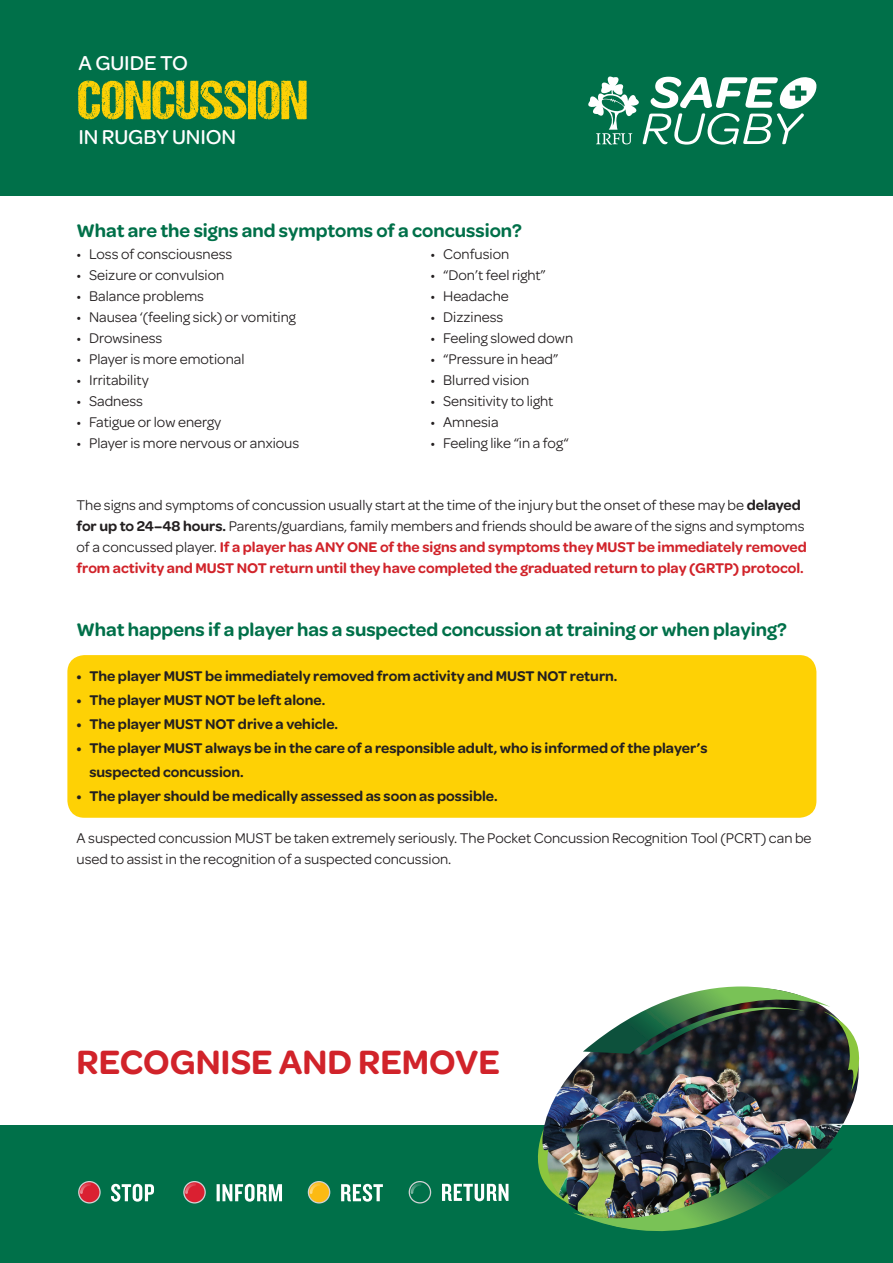
<style>
.page{position:relative;width:893px;height:1263px;background:#fff}
.page>*{position:absolute;margin:0;border:0;box-sizing:border-box;transform-origin:0 0}
.t1{font:600 36px "Omnes";color:#d1232a}
.t2{font:500 21.45px "Omnes";letter-spacing:-.005em;color:#fff}
.t3{font:600 19.5px "Omnes";color:#007049}
.t4{font:15px/21px "Omnes";color:#231f20}
.t5{font:600 15px/24px "Omnes";color:#231f20}
.t6{font:600 15px/21px "Omnes";color:#d1232a}
.s1{font-weight:600}
.s2{font-weight:400;color:#231f20}
</style>
<div class="page">
<div style="left:0;top:0;width:893px;height:196px;background:#007049"></div>
<div style="left:0;top:1126px;width:893px;height:137px;background:#007049"></div>
<svg style="left:588px;top:76px;width:228px;height:69px"></svg>
<svg style="left:111px;top:1184px;width:43px;height:18px"></svg>
<div style="left:79px;top:1181px;width:21px;height:22px;background:#da2031;border-radius:50%"></div>
<div style="left:78px;top:1181px;width:23px;height:22px;border:1px solid #d1d2d4;border-radius:50%"></div>
<svg style="left:79px;top:1181px;width:14px;height:14px"></svg>
<svg style="left:217px;top:1184px;width:65px;height:18px"></svg>
<svg style="left:184px;top:1181px;width:21px;height:22px"></svg>
<div style="left:183px;top:1181px;width:23px;height:22px;border:1px solid #d1d2d4;border-radius:50%"></div>
<svg style="left:184px;top:1181px;width:14px;height:14px"></svg>
<svg style="left:341px;top:1184px;width:42px;height:18px"></svg>
<div style="left:308px;top:1181px;width:22px;height:22px;background:#fcba13;border-radius:50%"></div>
<div style="left:308px;top:1181px;width:22px;height:22px;border:1px solid #d1d2d4;border-radius:50%"></div>
<svg style="left:308px;top:1181px;width:14px;height:14px"></svg>
<svg style="left:442px;top:1184px;width:66px;height:17px"></svg>
<div style="left:409px;top:1181px;width:22px;height:22px;border:1px solid #d1d2d4;border-radius:50%"></div>
<svg style="left:409px;top:1181px;width:14px;height:14px"></svg>
<div style="left:67px;top:655px;width:749px;height:163px;background:#fed105;border-radius:17px"></div>
<svg style="left:78px;top:81px;width:229px;height:38px"></svg>
<img style="left:523px;top:1059px;width:354px;height:80px">
<img style="left:536px;top:1128px;width:297px;height:104px">
<img style="left:583px;top:986px;width:278px;height:106px">
<p class="t2" style="left:78px;top:51px;width:111px">A GUIDE TO</p>
<p class="t2" style="left:78px;top:125px;width:159px">IN RUGBY UNION</p>
<p class="t3" style="left:77px;top:219px;width:447px">What are the signs and symptoms of a concussion?</p>
<p class="t4" style="left:77px;top:243px;width:157px">• Loss of consciousness</p>
<p class="t4" style="left:77px;top:264px;width:149px">• Seizure or convulsion</p>
<p class="t4" style="left:77px;top:285px;width:129px">• Balance problems</p>
<p class="t4" style="left:77px;top:306px;width:221px">• Nausea ‘(feeling sick) or vomiting</p>
<p class="t4" style="left:77px;top:327px;width:87px">• Drowsiness</p>
<p class="t4" style="left:77px;top:348px;width:170px">• Player is more emotional</p>
<p class="t4" style="left:77px;top:369px;width:74px">• Irritability</p>
<p class="t4" style="left:77px;top:390px;width:68px">• Sadness</p>
<p class="t4" style="left:77px;top:411px;width:146px">• Fatigue or low energy</p>
<p class="t4" style="left:77px;top:432px;width:224px">• Player is more nervous or anxious</p>
<p class="t4" style="left:431px;top:243px;width:80px">• Confusion</p>
<p class="t4" style="left:431px;top:264px;width:117px">• “Don’t feel right”</p>
<p class="t4" style="left:431px;top:285px;width:80px">• Headache</p>
<p class="t4" style="left:431px;top:306px;width:74px">• Dizziness</p>
<p class="t4" style="left:431px;top:327px;width:144px">• Feeling slowed down</p>
<p class="t4" style="left:431px;top:348px;width:129px">• “Pressure in head”</p>
<p class="t4" style="left:431px;top:369px;width:100px">• Blurred vision</p>
<p class="t4" style="left:431px;top:390px;width:124px">• Sensitivity to light</p>
<p class="t4" style="left:431px;top:411px;width:70px">• Amnesia</p>
<p class="t4" style="left:431px;top:432px;width:140px">• Feeling like “in a fog“</p>
<p class="t4" style="left:77px;top:494px;width:730px">The signs and symptoms of concussion usually start at the time of the injury but the onset of these may be <span class="s1">delayed for up to 24–48 hours.</span> Parents/guardians, family members and friends should be aware of the signs and symptoms</p>
<p class="t6" style="left:77px;top:536px;width:732px"><span class="s2">of a concussed player.</span> If a player has ANY ONE of the signs and symptoms they MUST be immediately removed from activity and MUST NOT return until they have completed the graduated return to play (GRTP) protocol.</p>
<p class="t3" style="left:77px;top:618px;width:712px">What happens if a player has a suspected concussion at training or when playing?</p>
<p class="t5" style="left:77px;top:664px;width:542px">• The player MUST be immediately removed from activity and MUST NOT return.</p>
<p class="t5" style="left:77px;top:688px;width:250px">• The player MUST NOT be left alone.</p>
<p class="t5" style="left:77px;top:712px;width:263px">• The player MUST NOT drive a vehicle.</p>
<p class="t5" style="left:89px;top:736px;width:620px;text-indent:-13px">• The player MUST always be in the care of a responsible adult, who is informed of the player’s suspected concussion.</p>
<p class="t5" style="left:77px;top:784px;width:423px">• The player should be medically assessed as soon as possible.</p>
<p class="t4" style="left:77px;top:827px;width:736px">A suspected concussion MUST be taken extremely seriously. The Pocket Concussion Recognition Tool (PCRT) can be used to assist in the recognition of a suspected concussion.</p>
<p class="t1" style="left:77px;top:1041px;width:425px">RECOGNISE AND REMOVE</p>
</div>
